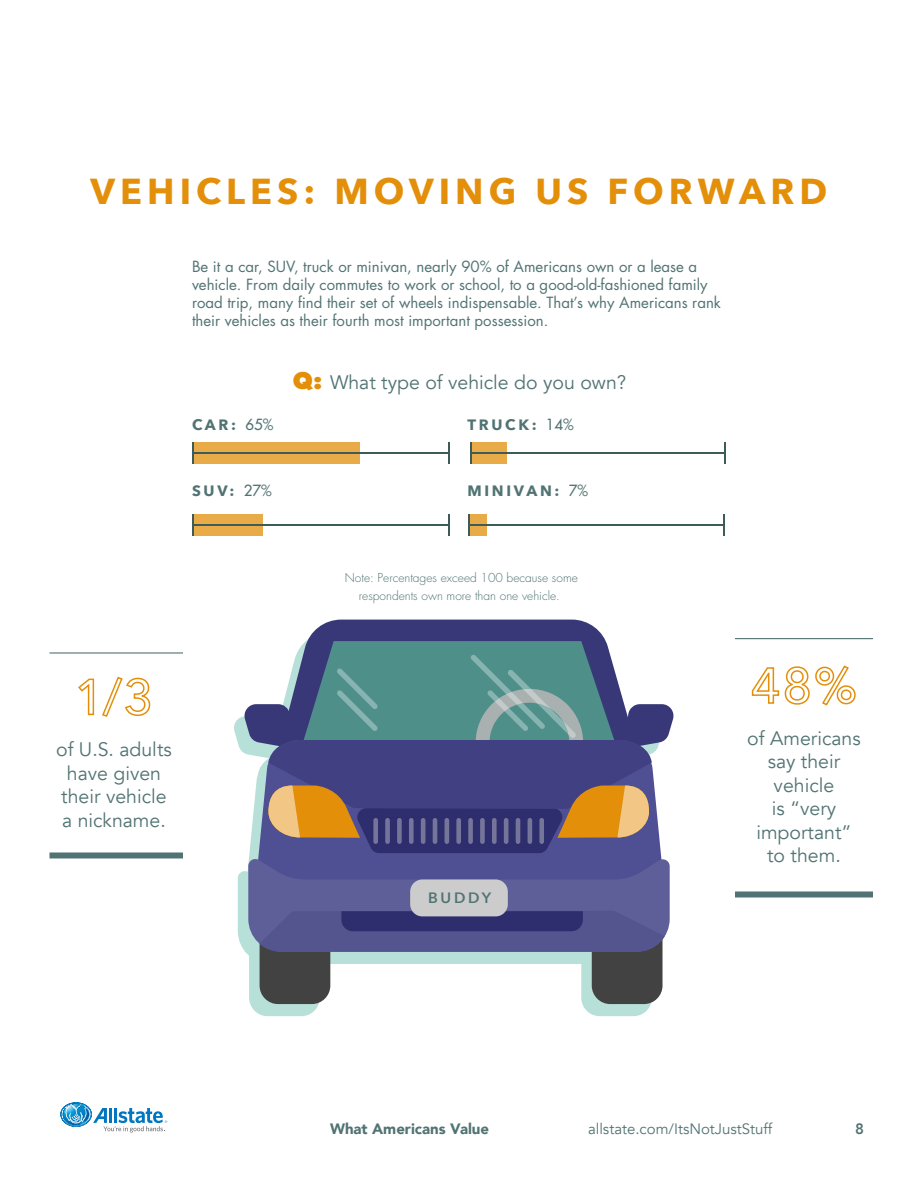
<style>
.page{position:relative;width:918px;height:1188px;background:#fff}
.page>*{position:absolute;margin:0;border:0;box-sizing:border-box;transform-origin:0 0}
.t1{font:700 36px "Avenir Next";letter-spacing:.14em;color:#e38f0a}
.t2{font:19.5px/23.4px "Avenir";color:#527373;text-align:center}
.t3{font:15px/18px "Futura Std";color:#527373}
.t4{font:700 15px "Avenir Next";letter-spacing:.18em;color:#527373}
.t5{font:15px "Avenir";color:#527373}
.t6{font:900 15px "Avenir";color:#527373}
.t7{font:600 15px "Avenir Next";letter-spacing:.18em;color:#527373}
.t8{font:800 15px "Avenir";color:#527373}
.t9{font:300 12px/18px "Futura Std";color:#527373;text-align:center}
.s1{font-family:"Futura Std";font-weight:500}
.s2{font-family:"Futura Std";font-weight:800;font-size:22.5px;color:#e38f0a}
</style>
<div class="page">
<div style="left:249px;top:929px;width:71px;height:87px;background:#b6e0d8;border-radius:18px"></div>
<div style="left:581px;top:929px;width:71px;height:87px;background:#b6e0d8;border-radius:18px"></div>
<svg style="left:306px;top:620px;width:300px;height:21px;background:#454581"></svg>
<div style="left:260px;top:916px;width:70px;height:88px;background:#424242;border-radius:18px"></div>
<div style="left:592px;top:916px;width:71px;height:88px;background:#424242;border-radius:18px"></div>
<svg style="left:234px;top:641px;width:440px;height:323px;background:#6d7694"></svg>
<svg style="left:61px;top:1103px;width:106px;height:29px"></svg>
<svg style="left:751px;top:665px;width:105px;height:41px"></svg>
<svg style="left:78px;top:678px;width:17px;height:38px"></svg>
<svg style="left:102px;top:676px;width:49px;height:41px"></svg>
<div style="left:50px;top:852px;width:133px;height:6px;background:#527373"></div>
<div style="left:735px;top:891px;width:138px;height:6px;background:#527373"></div>
<hr style="left:50px;top:652px;width:133px;height:2px;background:#527373">
<hr style="left:735px;top:638px;width:138px;height:1px;background:#527373">
<div style="left:469px;top:514px;width:18px;height:21px;background:#e8ab47"></div>
<hr style="left:469px;top:524px;width:255px;height:1px;background:#3d5c59">
<svg style="left:724px;top:514px;width:1px;height:21px"></svg>
<hr style="left:468px;top:514px;width:2px;height:21px;background:#3d5c59">
<div style="left:471px;top:443px;width:36px;height:21px;background:#e8ab47"></div>
<hr style="left:471px;top:453px;width:254px;height:1px;background:#3d5c59">
<svg style="left:725px;top:443px;width:1px;height:21px"></svg>
<hr style="left:470px;top:443px;width:2px;height:21px;background:#3d5c59">
<div style="left:193px;top:443px;width:166px;height:21px;background:#e8ab47"></div>
<hr style="left:193px;top:453px;width:256px;height:1px;background:#3d5c59">
<svg style="left:448px;top:443px;width:1px;height:21px"></svg>
<hr style="left:192px;top:443px;width:2px;height:21px;background:#3d5c59">
<div style="left:193px;top:514px;width:69px;height:21px;background:#e8ab47"></div>
<hr style="left:193px;top:524px;width:256px;height:1px;background:#3d5c59">
<svg style="left:448px;top:514px;width:1px;height:21px"></svg>
<svg style="left:193px;top:514px;width:1px;height:21px"></svg>
<p class="t1" style="left:91px;top:160px;width:738px">VEHICLES: MOVING US FORWARD</p>
<p class="t3" style="left:192px;top:258px;width:530px">Be it a car, SUV, truck or minivan, nearly 90% of Americans own or a lease a vehicle. From daily commutes to work or school, to a good-old-fashioned family road trip, many find their set of wheels indispensable. That’s why Americans rank their vehicles as their fourth most important possession.</p>
<p class="t4" style="left:192px;top:412px;width:83px">CAR: <span class="s1">65%</span></p>
<p class="t2" style="left:293px;top:371px;width:335px"><span class="s2">Q:</span> What type of vehicle do you own?</p>
<p class="t4" style="left:467px;top:412px;width:108px">TRUCK: <span class="s1">14%</span></p>
<p class="t4" style="left:192px;top:478px;width:81px">SUV: <span class="s1">27%</span></p>
<p class="t4" style="left:467px;top:478px;width:122px">MINIVAN: <span class="s1">7%</span></p>
<p class="t9" style="left:345px;top:569px;width:235px">Note: Percentages exceed 100 because some respondents own more than one vehicle.</p>
<p class="t2" style="left:56px;top:738px;width:117px;text-align:left">of U.S. adults have given their vehicle a nickname.</p>
<p class="t7" style="left:428px;top:885px;width:64px">BUDDY</p>
<p class="t2" style="left:747px;top:727px;width:115px">of Americans say their vehicle<br>is “very important” to them.</p>
<p class="t6" style="left:330px;top:1116px;width:161px">What Americans Value</p>
<p class="t5" style="left:588px;top:1120px;width:186px">allstate.com/ItsNotJustStuff</p>
<p class="t8" style="left:855px;top:1117px;width:10px">8</p>
</div>
